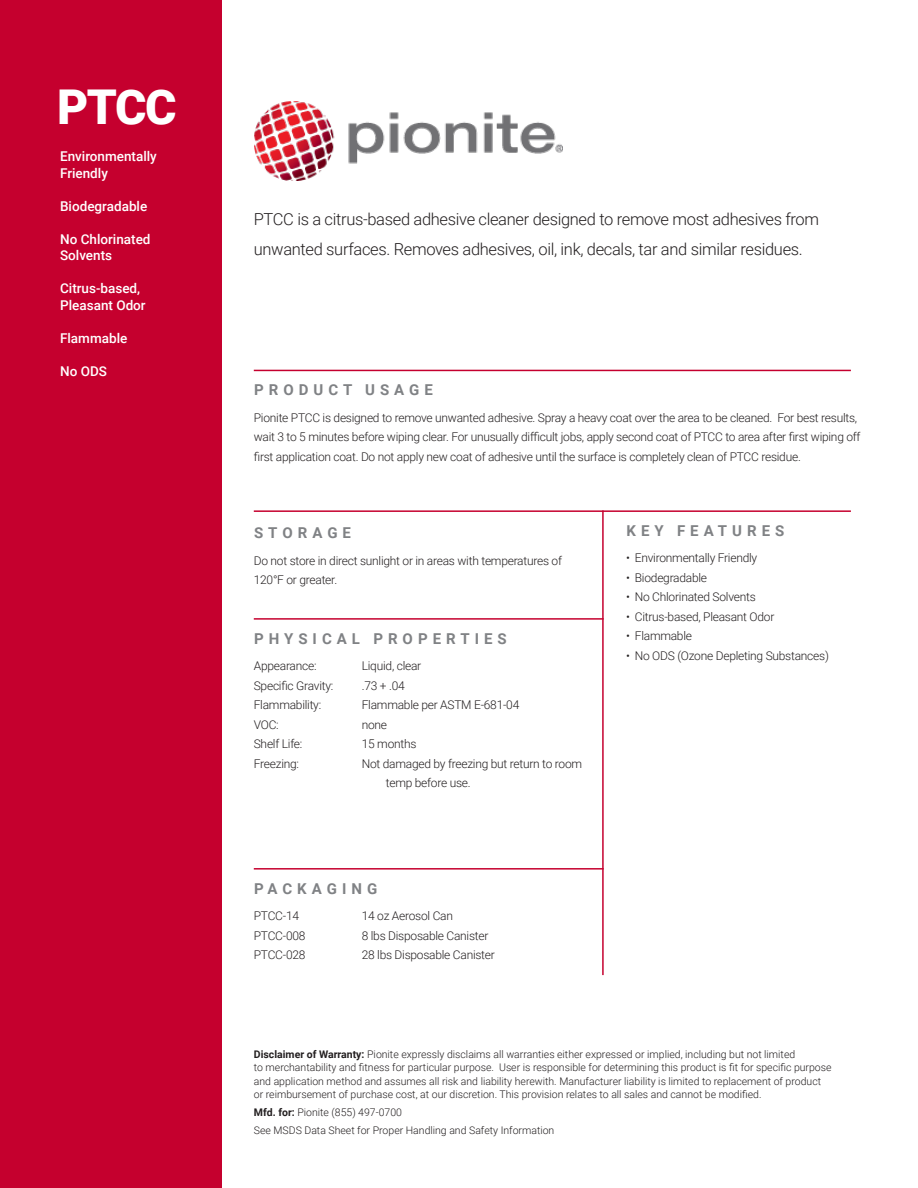
<style>
.page{position:relative;width:918px;height:1188px;background:#fff}
.page>*{position:absolute;margin:0;border:0;box-sizing:border-box;transform-origin:0 0}
.t1{font:900 48px "Roboto";color:#fff}
.Paragraph_A{font:300 16.5px/30px "Roboto";letter-spacing:-.02em;color:#231f20}
.Title_B{font:700 15px "Roboto";letter-spacing:.335em;color:#808285}
.Sidebar_Details{font:500 13.5px/16.5px "Roboto";color:#fff}
.Paragraph_B{font:300 12px/19.5px "Roboto";letter-spacing:-.02em;color:#231f20}
.Properties_Listing_A{font:300 12px/19.5px "Roboto";letter-spacing:-.02em;color:#231f20}
.t2{font:300 10.5px/13.5px "Roboto";color:#231f20}
.s1{font-weight:700}
</style>
<div class="page">
<div style="left:0;top:0;width:221px;height:1188px;background:#c5002e"></div>
<hr style="left:254px;top:370px;width:597px;height:1px;background:#c5002e">
<hr style="left:254px;top:510px;width:597px;height:2px;background:#c5002e">
<hr style="left:254px;top:868px;width:350px;height:2px;background:#c5002e">
<hr style="left:254px;top:618px;width:350px;height:2px;background:#c5002e">
<hr style="left:602px;top:510px;width:2px;height:465px;background:#c5002e">
<img style="left:254px;top:101px;width:308px;height:79px">
<p class="t1" style="left:57px;top:74px;width:121px">PTCC</p>
<p class="Sidebar_Details" style="left:60px;top:148px;width:98px">Environmentally<br>Friendly</p>
<p class="Sidebar_Details" style="left:60px;top:197px;width:89px">Biodegradable</p>
<p class="Sidebar_Details" style="left:60px;top:230px;width:92px">No Chlorinated<br>Solvents</p>
<p class="Sidebar_Details" style="left:60px;top:280px;width:87px">Citrus-based,<br>Pleasant Odor</p>
<p class="Sidebar_Details" style="left:60px;top:329px;width:69px">Flammable</p>
<p class="Sidebar_Details" style="left:60px;top:362px;width:48px">No ODS</p>
<p class="Paragraph_A" style="left:254px;top:204px;width:567px">PTCC is a citrus-based adhesive cleaner designed to remove most adhesives from unwanted surfaces. Removes adhesives, oil, ink, decals, tar and similar residues.</p>
<p class="Title_B" style="left:254px;top:380px;width:180px">PRODUCT USAGE</p>
<p class="Paragraph_B" style="left:254px;top:407px;width:608px">Pionite PTCC is designed to remove unwanted adhesive. Spray a heavy coat over the area to be cleaned. For best results, wait 3 to 5 minutes before wiping clear. For unusually difficult jobs, apply second coat of PTCC to area after first wiping off first application coat. Do not apply new coat of adhesive until the surface is completely clean of PTCC residue.</p>
<p class="Title_B" style="left:254px;top:523px;width:98px">STORAGE</p>
<p class="Paragraph_B" style="left:254px;top:550px;width:310px">Do not store in direct sunlight or in areas with temperatures of<br>120°F or greater.</p>
<p class="Title_B" style="left:254px;top:628px;width:254px">PHYSICAL PROPERTIES</p>
<p class="Properties_Listing_A" style="left:254px;top:656px;width:64px">Appearance:</p>
<p class="Properties_Listing_A" style="left:362px;top:656px;width:61px">Liquid, clear</p>
<p class="Properties_Listing_A" style="left:254px;top:675px;width:81px">Specific Gravity:</p>
<p class="Properties_Listing_A" style="left:362px;top:675px;width:45px">.73 + .04</p>
<p class="Properties_Listing_A" style="left:254px;top:695px;width:69px">Flammability:</p>
<p class="Properties_Listing_A" style="left:362px;top:695px;width:159px">Flammable per ASTM E-681-04</p>
<p class="Properties_Listing_A" style="left:254px;top:714px;width:27px">VOC:</p>
<p class="Properties_Listing_A" style="left:362px;top:714px;width:27px">none</p>
<p class="Properties_Listing_A" style="left:254px;top:734px;width:50px">Shelf Life:</p>
<p class="Properties_Listing_A" style="left:362px;top:734px;width:56px">15 months</p>
<p class="Properties_Listing_A" style="left:254px;top:753px;width:47px">Freezing:</p>
<p class="Properties_Listing_A" style="left:386px;top:753px;width:198px;text-indent:-24px">Not damaged by freezing but return to room temp before use.</p>
<p class="Title_B" style="left:254px;top:878px;width:125px">PACKAGING</p>
<p class="Properties_Listing_A" style="left:254px;top:906px;width:47px">PTCC-14</p>
<p class="Properties_Listing_A" style="left:362px;top:906px;width:93px">14 oz Aerosol Can</p>
<p class="Properties_Listing_A" style="left:254px;top:925px;width:53px">PTCC-008</p>
<p class="Properties_Listing_A" style="left:362px;top:925px;width:128px">8 lbs Disposable Canister</p>
<p class="Properties_Listing_A" style="left:254px;top:945px;width:53px">PTCC-028</p>
<p class="Properties_Listing_A" style="left:362px;top:945px;width:135px">28 lbs Disposable Canister</p>
<p class="Title_B" style="left:626px;top:520px;width:160px">KEY FEATURES</p>
<p class="Paragraph_B" style="left:626px;top:548px;width:133px">• Environmentally Friendly</p>
<p class="Paragraph_B" style="left:626px;top:567px;width:82px">• Biodegradable</p>
<p class="Paragraph_B" style="left:626px;top:587px;width:131px">• No Chlorinated Solvents</p>
<p class="Paragraph_B" style="left:626px;top:606px;width:150px">• Citrus-based, Pleasant Odor</p>
<p class="Paragraph_B" style="left:626px;top:626px;width:67px">• Flammable</p>
<p class="Paragraph_B" style="left:626px;top:645px;width:204px">• No ODS (Ozone Depleting Substances)</p>
<p class="t2" style="left:254px;top:1047px;width:579px"><span class="s1">Disclaimer of Warranty:</span> Pionite expressly disclaims all warranties either expressed or implied, including but not limited<br>to merchantability and fitness for particular purpose. User is responsible for determining this product is fit for specific purpose and application method and assumes all risk and liability herewith. Manufacturer liability is limited to replacement of product or reimbursement of purchase cost, at our discretion. This provision relates to all sales and cannot be modified.</p>
<p class="t2" style="left:254px;top:1103px;width:302px;line-height:17.9px"><span class="s1">Mfd. for:</span> Pionite (855) 497-0700<br>See MSDS Data Sheet for Proper Handling and Safety Information</p>
</div>
